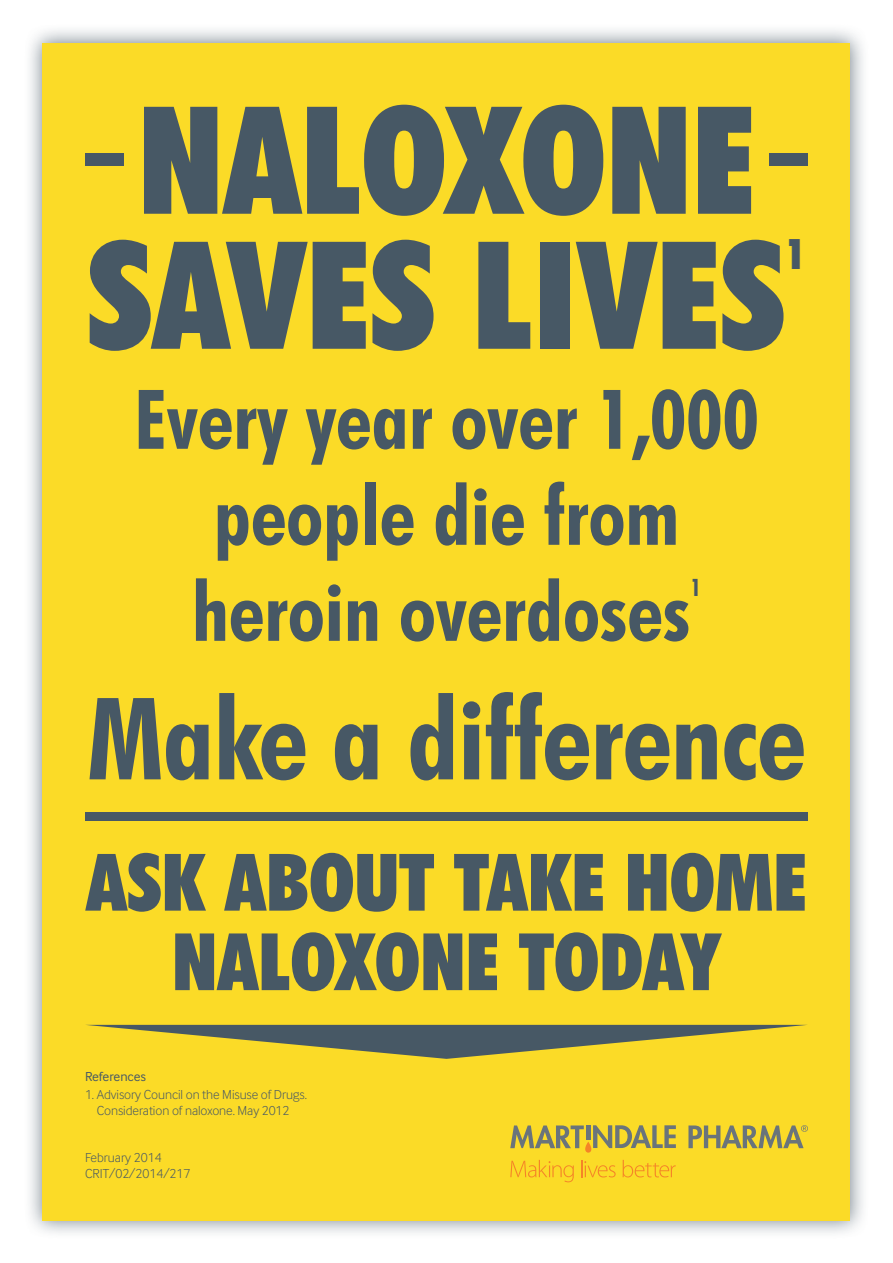
<style>
.page{position:relative;width:893px;height:1263px;background:#fff}
.page>*{position:absolute;margin:0;border:0;box-sizing:border-box;transform-origin:0 0}
.t1{font:900 condensed 150px/135px "Futura BT";color:#475865;text-align:center}
.t2{font:700 condensed 114px "Futura BT";letter-spacing:-.005em;color:#475865}
.t3{font:700 condensed 82.5px/96px "Futura BT";color:#475865;text-align:center}
.t4{font:900 condensed 79.5px/79.5px "Futura BT";color:#475865;text-align:center}
.t5{font:900 condensed 42px "Futura BT";color:#475865}
.t6{font:700 condensed 24px "Futura BT";color:#475865}
.t7{font:300 13.5px/16.2px "Inter Face";letter-spacing:-.005em;color:#475865;text-align:center}
.t8{font:13.5px "Inter Face Corp";letter-spacing:-.005em;color:#475865}
</style>
<div class="page">
<div style="left:24px;top:24px;width:845px;height:1215px;background:#475865;opacity:.75"></div>
<div style="left:43px;top:43px;width:807px;height:1177px;background:#fbdb27"></div>
<div style="left:85px;top:153px;width:38px;height:13px;background:#475865"></div>
<div style="left:85px;top:812px;width:723px;height:9px;background:#475865"></div>
<div style="left:770px;top:153px;width:38px;height:13px;background:#475865"></div>
<svg style="left:87px;top:1025px;width:719px;height:34px"></svg>
<svg style="left:510px;top:1125px;width:166px;height:28px"></svg>
<svg style="left:510px;top:1160px;width:64px;height:22px"></svg>
<svg style="left:581px;top:1160px;width:35px;height:17px"></svg>
<svg style="left:623px;top:1160px;width:53px;height:17px"></svg>
<svg style="left:688px;top:1125px;width:120px;height:23px"></svg>
<p class="t1" style="left:87px;top:92px;width:700px">NALOXONE<br>SAVES LIVES</p>
<p class="t5" style="left:785px;top:229px;width:22px">1</p>
<p class="t3" style="left:134px;top:371px;width:626px">Every year over 1,000 people die from heroin overdoses</p>
<p class="t6" style="left:690px;top:573px;width:12px">1</p>
<p class="t2" style="left:87px;top:669px;width:720px">Make a difference</p>
<p class="t4" style="left:86px;top:842px;width:722px">ASK ABOUT TAKE HOME<br>NALOXONE TODAY</p>
<p class="t8" style="left:85px;top:1068px;width:63px">References</p>
<p class="t7" style="left:85px;top:1086px;width:224px">1. Advisory Council on the Misuse of Drugs.<br>Consideration of naloxone. May 2012</p>
<p class="t7" style="left:85px;top:1149px;width:78px">February 2014</p>
<p class="t7" style="left:85px;top:1165px;width:107px">CRIT/02/2014/217</p>
</div>
